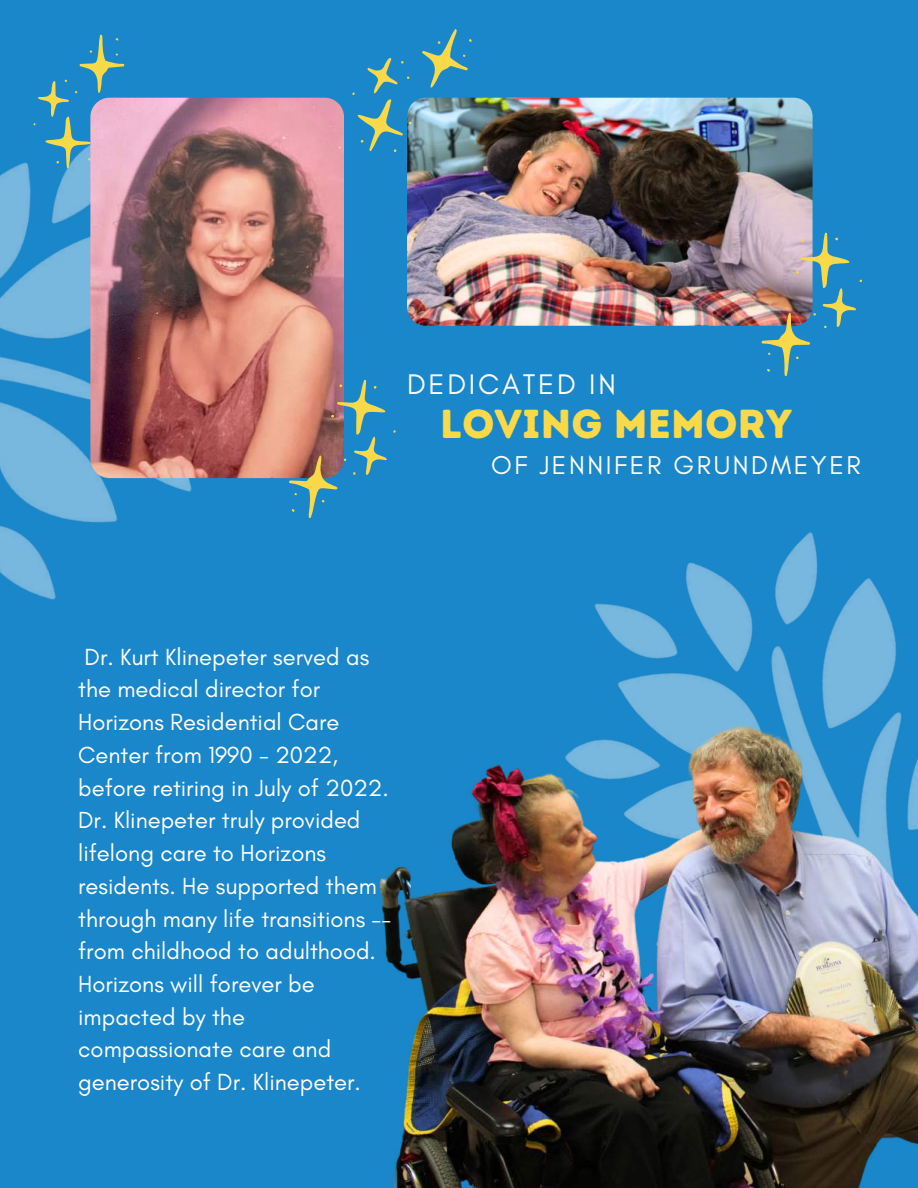
<style>
.page{position:relative;width:918px;height:1188px;background:#1a87ca}
.page>*{position:absolute;margin:0;border:0;box-sizing:border-box;transform-origin:0 0}
.t1{font:40.5px "Intro Rust Base";letter-spacing:.005em;color:#fad948}
.t2{font:28.95px "Glacial Indifference";letter-spacing:.095em;color:#fff}
.t3{font:26.25px "Glacial Indifference";letter-spacing:.095em;color:#fff}
.t4{font:23.85px/32.7px "Glacial Indifference";color:#fff}
</style>
<div class="page">
<img style="left:594px;top:532px;width:308px;height:183px">
<img style="left:379px;top:715px;width:539px;height:473px">
<img style="left:0;top:97px;width:248px;height:503px">
<img style="left:407px;top:98px;width:406px;height:228px;border-radius:19px">
<img style="left:90px;top:98px;width:254px;height:380px;border-radius:19px">
<svg style="left:281px;top:367px;width:115px;height:151px"></svg>
<svg style="left:28px;top:34px;width:100px;height:140px"></svg>
<svg style="left:332px;top:29px;width:150px;height:144px"></svg>
<img style="left:757px;top:225px;width:105px;height:151px">
<p class="t2" style="left:407px;top:366px;width:210px">DEDICATED IN</p>
<h1 class="t1" style="left:440px;top:400px;width:353px">LOVING MEMORY</h1>
<p class="t3" style="left:491px;top:449px;width:371px">OF JENNIFER GRUNDMEYER</p>
<p class="t4" style="left:78px;top:640px;width:314px">Dr. Kurt Klinepeter served as the medical director for<br>Horizons Residential Care<br>Center from 1990 - 2022, before retiring in July of 2022.<br>Dr. Klinepeter truly provided lifelong care to Horizons residents. He supported them through many life transitions -- from childhood to adulthood.<br>Horizons will forever be impacted by the compassionate care and generosity of Dr. Klinepeter.</p>
</div>
